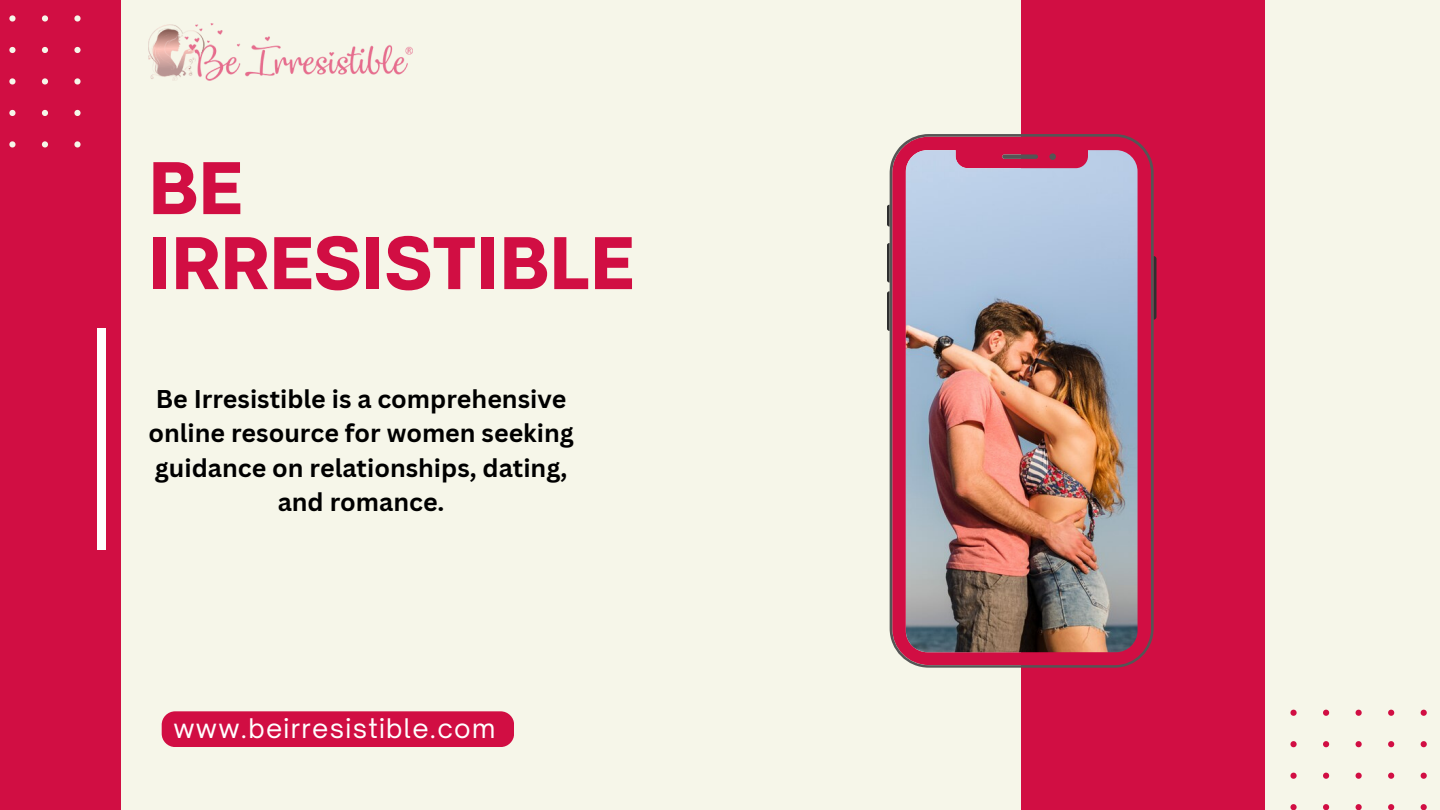
<style>
.page{position:relative;width:1440px;height:810px;background:#f6f6e9}
.page>*{position:absolute;margin:0;border:0;box-sizing:border-box;transform-origin:0 0}
.t1{font:800 78.2px/75px "Codec Pro";color:#d10e43}
.t2{font:25.9px "Open Sauce One";letter-spacing:.05em;color:#fff}
.t3{font:700 25px/34.5px "Canva Sans";color:#000;text-align:center}
</style>
<div class="page">
<div style="left:1022px;top:0;width:243px;height:810px;background:#d10e43"></div>
<svg style="left:1290px;top:710px;width:137px;height:100px"></svg>
<div style="left:0;top:0;width:122px;height:810px;background:#d10e43"></div>
<div style="left:97px;top:328px;width:8px;height:222px;background:#fff"></div>
<div style="left:162px;top:711px;width:352px;height:36px;background:#d10e43;border-radius:14px"></div>
<svg style="left:9px;top:15px;width:72px;height:133px"></svg>
<img style="left:148px;top:24px;width:264px;height:57px">
<svg style="left:887px;top:205px;width:3px;height:22px"></svg>
<svg style="left:887px;top:243px;width:3px;height:40px"></svg>
<svg style="left:887px;top:291px;width:3px;height:40px"></svg>
<svg style="left:1154px;top:256px;width:3px;height:64px"></svg>
<img style="left:890px;top:134px;width:264px;height:534px">
<h2 class="t1" style="left:148px;top:156px;width:488px">BE<br>IRRESISTIBLE</h2>
<p class="t3" style="left:148px;top:381px;width:427px">Be Irresistible is a comprehensive online resource for women seeking guidance on relationships, dating, and romance.</p>
<h1 class="t2" style="left:173px;top:712px;width:324px">www.beirresistible.com</h1>
</div>
